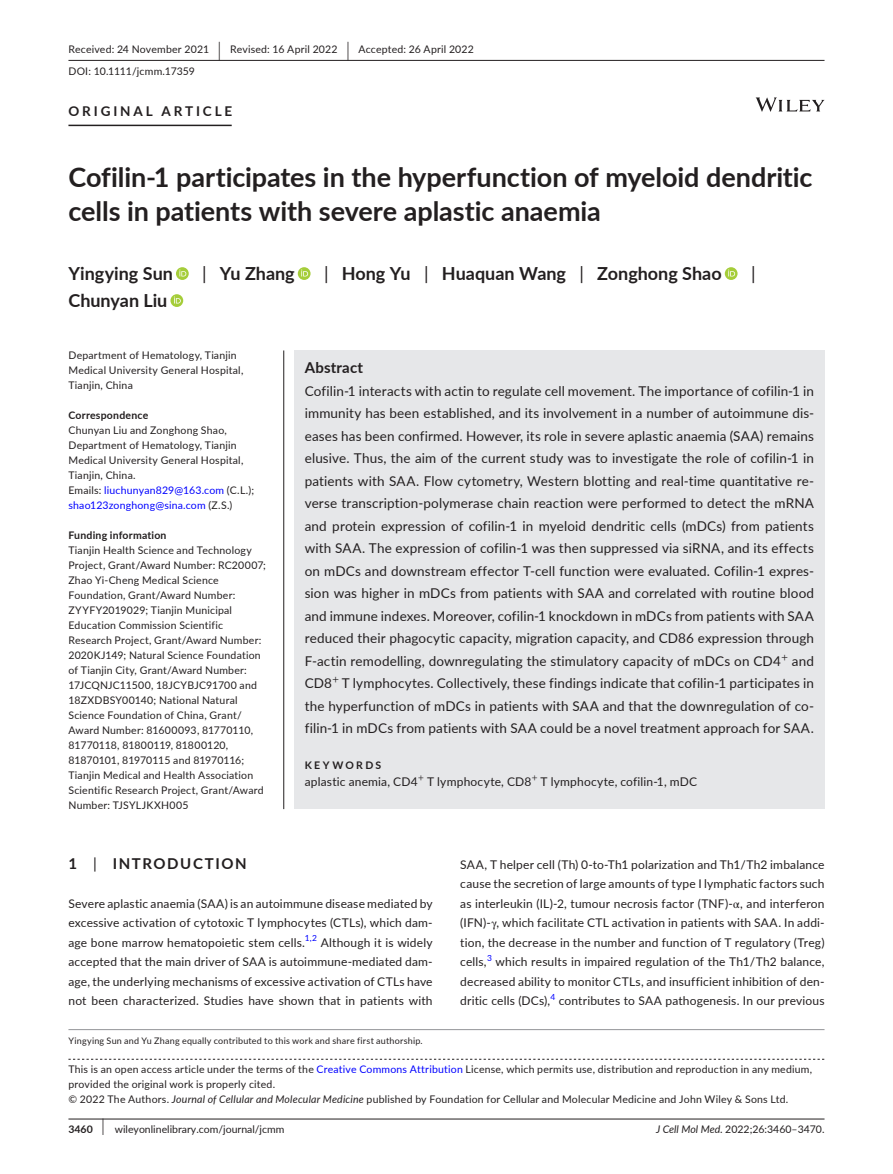
<style>
.page{position:relative;width:893px;height:1174px;background:#fff}
.page>*{position:absolute;margin:0;border:0;box-sizing:border-box;transform-origin:0 0}
.t1{font:700 27px/34.5px "Lato";letter-spacing:-.005em;color:#231f20}
.t2{font:700 18px "Lato";color:#231f20}
.t3{font:18px "Lato";color:#231f20}
.t4{font:700 15px "Lato";letter-spacing:.1em;color:#231f20}
.t5{font:700 15px "Lato";letter-spacing:.015em;color:#231f20}
.t6{font:13.5px/22.5px "Lato";letter-spacing:.01em;color:#231f20;text-align:justify}
.t7{font:700 13.5px "Lato";letter-spacing:.215em;color:#231f20}
.t8{font:12px/19.5px "Lato";letter-spacing:.015em;color:#231f20;text-align:justify}
.t9{font:10.5px/15px "Lato";letter-spacing:.02em;color:#231f20}
.t10{font:10.5px "Lato";color:#231f20}
.t11{font:700 10.5px "Lato";letter-spacing:.02em;color:#231f20}
.t12{font:700 10.5px "Lato";letter-spacing:.22em;color:#231f20}
.t13{font:9.45px "STIX";color:#231f20}
.t14{font:9px "Lato";letter-spacing:.025em;color:#231f20}
.t15{font:8.4px "Lato";color:#00f}
.t16{font:8.4px "STIX";color:#231f20}
.s1{font-size:19.65px}
.s2{font-weight:400}
.s3{color:#00f}
.s4{font-family:"STIX"}
.s5{font-style:italic}
.s6{font-weight:700}
.s7{font-size:17.4px}
</style>
<div class="page">
<hr style="left:68px;top:1118px;width:756px;height:1px;background:#231f20">
<svg style="left:756px;top:97px;width:68px;height:15px"></svg>
<hr style="left:68px;top:60px;width:756px;height:1px;background:#231f20">
<hr style="left:68px;top:125px;width:164px;height:1px;background:#231f20">
<svg style="left:176px;top:267px;width:13px;height:13px"></svg>
<svg style="left:179px;top:269px;width:7px;height:7px"></svg>
<svg style="left:298px;top:267px;width:13px;height:13px"></svg>
<svg style="left:301px;top:269px;width:7px;height:7px"></svg>
<svg style="left:725px;top:267px;width:12px;height:13px"></svg>
<svg style="left:728px;top:269px;width:7px;height:7px"></svg>
<svg style="left:170px;top:294px;width:13px;height:13px"></svg>
<svg style="left:174px;top:296px;width:7px;height:7px"></svg>
<svg style="left:68px;top:1058px;width:756px;height:1px"></svg>
<hr style="left:68px;top:1029px;width:756px;height:1px;background:#939598">
<hr style="left:283px;top:350px;width:1px;height:459px;background:#231f20">
<div style="left:294px;top:350px;width:530px;height:446px;background:#e6e7e9"></div>
<div style="left:294px;top:795px;width:530px;height:14px;background:#e6e7e9"></div>
<p class="t9" style="left:68px;top:38px;width:407px;line-height:21.8px">Received: 24 November 2021 <span class="s1">|</span> Revised: 16 April 2022 <span class="s1">|</span> Accepted: 26 April 2022<br>DOI: 10.1111/jcmm.17359</p>
<p class="t7" style="left:68px;top:101px;width:165px">ORIGINAL ARTICLE</p>
<h1 class="t1" style="left:68px;top:159px;width:746px">Cofilin-1 participates in the hyperfunction of myeloid dendritic cells in patients with severe aplastic anaemia</h1>
<h2 class="t2" style="left:68px;top:260px;width:106px">Yingying Sun</h2>
<h2 class="t2" style="left:202px;top:260px;width:94px"><span class="s2">|</span> Yu Zhang</h2>
<h2 class="t2" style="left:324px;top:260px;width:399px"><span class="s2">|</span> Hong Yu <span class="s2">|</span> Huaquan Wang <span class="s2">|</span> Zonghong Shao</h2>
<h2 class="t3" style="left:751px;top:260px;width:6px">|</h2>
<h2 class="t2" style="left:68px;top:287px;width:101px">Chunyan Liu</h2>
<p class="t9" style="left:68px;top:347px;width:176px">Department of Hematology, Tianjin<br>Medical University General Hospital,<br>Tianjin, China</p>
<p class="t11" style="left:68px;top:407px;width:81px">Correspondence</p>
<p class="t9" style="left:68px;top:422px;width:187px">Chunyan Liu and Zonghong Shao, Department of Hematology, Tianjin Medical University General Hospital, Tianjin, China.<br>Emails: <span class="s3">liuchunyan829@163.com</span> (C.L.); <span class="s3">shao123zonghong@sina.com</span> (Z.S.)</p>
<p class="t11" style="left:68px;top:527px;width:100px">Funding information</p>
<p class="t9" style="left:68px;top:542px;width:199px">Tianjin Health Science and Technology Project, Grant/Award Number: RC20007; Zhao Yi-Cheng Medical Science Foundation, Grant/Award Number:<br>ZYYFY2019029; Tianjin Municipal Education Commission Scientific Research Project, Grant/Award Number:<br>2020KJ149; Natural Science Foundation of Tianjin City, Grant/Award Number:<br>17JCQNJC11500, 18JCYBJC91700 and 18ZXDBSY00140; National Natural Science Foundation of China, Grant/ Award Number: 81600093, 81770110, 81770118, 81800119, 81800120, 81870101, 81970115 and 81970116; Tianjin Medical and Health Association Scientific Research Project, Grant/Award Number: TJSYLJKXH005</p>
<h3 class="t5" style="left:305px;top:356px;width:60px">Abstract</h3>
<p class="t6" style="left:305px;top:379px;width:511px">Cofilin-1 interacts with actin to regulate cell movement. The importance of cofilin-1 in immunity has been established, and its involvement in a number of autoimmune dis&shy;eases has been confirmed. However, its role in severe aplastic anaemia (SAA) remains elusive. Thus, the aim of the current study was to investigate the role of cofilin-1 in patients with SAA. Flow cytometry, Western blotting and real-time quantitative re&shy;verse transcription-polymerase chain reaction were performed to detect the mRNA and protein expression of cofilin-1 in myeloid dendritic cells (mDCs) from patients with SAA. The expression of cofilin-1 was then suppressed via siRNA, and its effects on mDCs and downstream effector T-cell function were evaluated. Cofilin-1 expres&shy;sion was higher in mDCs from patients with SAA and correlated with routine blood and immune indexes. Moreover, cofilin-1 knockdown in mDCs from patients with SAA reduced their phagocytic capacity, migration capacity, and CD86 expression through F-actin remodelling, downregulating the stimulatory capacity of mDCs on CD4</p>
<p class="t13" style="left:781px;top:650px;width:8px">+</p>
<p class="t6" style="left:792px;top:649px;width:24px">and</p>
<p class="t6" style="left:305px;top:671px;width:29px">CD8</p>
<p class="t13" style="left:332px;top:672px;width:8px">+</p>
<p class="t6" style="left:305px;top:671px;width:511px;text-indent:37px">T lymphocytes. Collectively, these findings indicate that cofilin-1 participates in the hyperfunction of mDCs in patients with SAA and that the downregulation of co&shy;filin-1 in mDCs from patients with SAA could be a novel treatment approach for SAA.</p>
<p class="t12" style="left:305px;top:757px;width:78px">KEYWORDS</p>
<p class="t8" style="left:305px;top:771px;width:115px">aplastic anemia, CD4</p>
<p class="t16" style="left:418px;top:771px;width:7px">+</p>
<p class="t8" style="left:427px;top:771px;width:106px">T lymphocyte, CD8</p>
<p class="t16" style="left:532px;top:771px;width:7px">+</p>
<p class="t8" style="left:541px;top:771px;width:158px">T lymphocyte, cofilin-1, mDC</p>
<h3 class="t4" style="left:68px;top:852px;width:180px">1 <span class="s2">|</span> INTRODUCTION</h3>
<p class="t8" style="left:68px;top:893px;width:366px">Severe aplastic anaemia (SAA) is an autoimmune disease mediated by excessive activation of cytotoxic T lymphocytes (CTLs), which dam&shy;age bone marrow hematopoietic stem cells.</p>
<p class="t15" style="left:305px;top:932px;width:14px">1,2</p>
<p class="t8" style="left:68px;top:932px;width:366px;text-indent:252px">Although it is widely accepted that the main driver of SAA is autoimmune-mediated dam&shy;age, the underlying mechanisms of excessive activation of CTLs have not been characterized. Studies have shown that in patients with</p>
<p class="t14" style="left:68px;top:1033px;width:356px">Yingying Sun and Yu Zhang equally contributed to this work and share first authorship.</p>
<p class="t8" style="left:460px;top:854px;width:366px">SAA, T helper cell (Th) 0-to-Th1 polarization and Th1/Th2 imbalance cause the secretion of large amounts of type I lymphatic factors such as interleukin (IL)-2, tumour necrosis factor (TNF)-<span class="s4">α</span>, and interferon (IFN)-<span class="s4">γ</span>, which facilitate CTL activation in patients with SAA. In addi&shy;tion, the decrease in the number and function of T regulatory (Treg) cells,</p>
<p class="t15" style="left:487px;top:952px;width:6px">3</p>
<p class="t8" style="left:460px;top:951px;width:366px;text-indent:35px">which results in impaired regulation of the Th1/Th2 balance, decreased ability to monitor CTLs, and insufficient inhibition of den&shy;dritic cells (DCs),<sup>4</sup> contributes to SAA pathogenesis. In our previous</p>
<p class="t9" style="left:68px;top:1061px;width:745px">This is an open access article under the terms of the <span class="s3">Creative Commons Attribution</span> License, which permits use, distribution and reproduction in any medium, provided the original work is properly cited.<br>© 2022 The Authors. <span class="s5">Journal of Cellular and Molecular Medicine</span> published by Foundation for Cellular and Molecular Medicine and John Wiley &amp; Sons Ltd.</p>
<p class="t10" style="left:68px;top:1121px;width:217px"><span class="s6">3460</span> <span class="s7">|</span> wileyonlinelibrary.com/journal/jcmm</p>
<p class="t10" style="left:656px;top:1121px;width:170px"><span class="s5">J Cell Mol Med.</span> 2022;26:3460–3470.</p>
</div>
